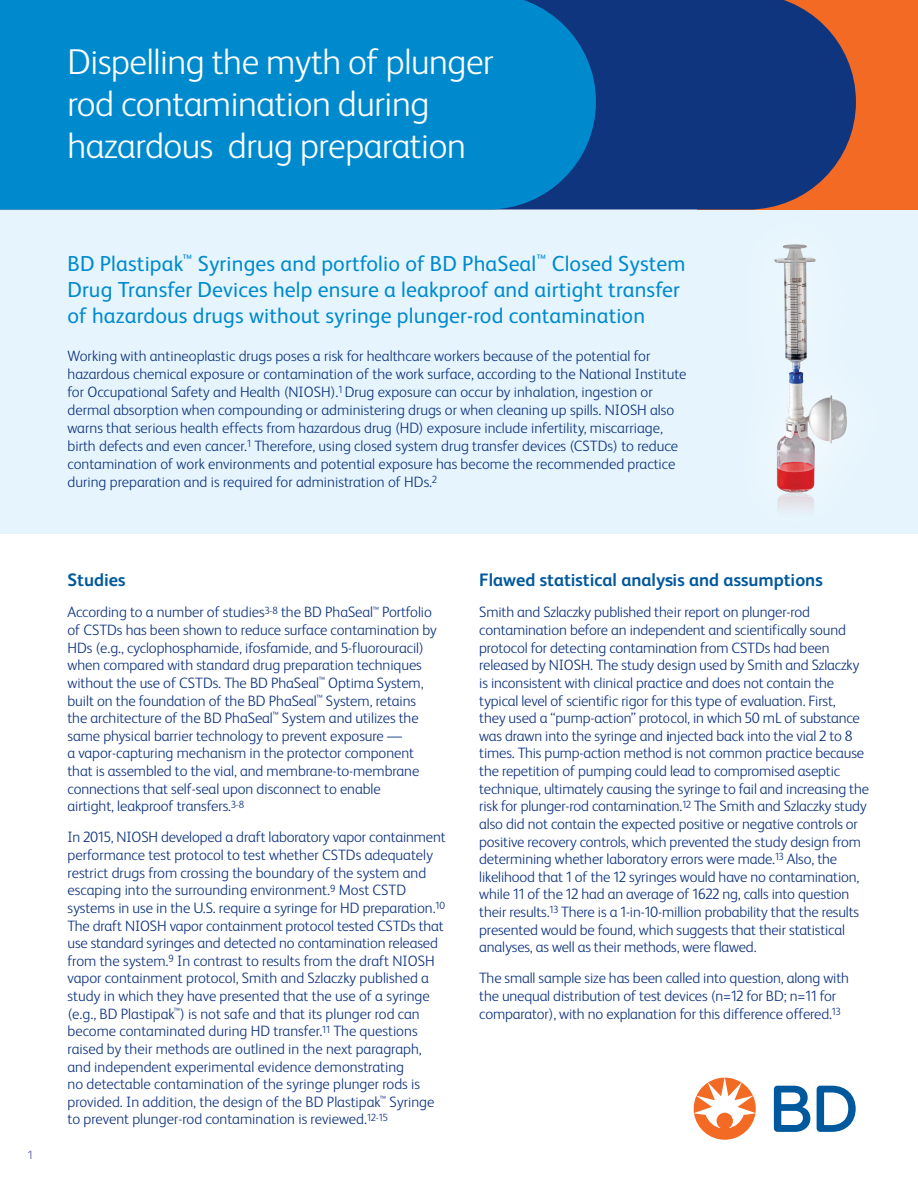
<style>
.page{position:relative;width:918px;height:1188px;background:#fff}
.page>*{position:absolute;margin:0;border:0;box-sizing:border-box;transform-origin:0 0}
.t1{font:300 36px/42px "FS Albert Pro";letter-spacing:-.01em;color:#fff}
.t2{font:21.75px/26.1px "FS Albert Pro";letter-spacing:.005em;color:#008ace}
.t3{font:700 18px "FS Albert Pro";color:#00589d}
.t4{font:300 15px/17.7px "FS Albert Pro";letter-spacing:-.005em;color:#10357f}
.t5{font:12px "FS Albert Pro";color:#777eb1}
</style>
<div class="page">
<div style="left:697px;top:0;width:221px;height:210px;background:#f26a24"></div>
<div style="left:596px;top:0;width:260px;height:210px;background:#10357f"></div>
<div style="left:0;top:0;width:596px;height:210px;background:#008ace"></div>
<div style="left:0;top:210px;width:918px;height:324px;background:#e6f5fd"></div>
<svg style="left:774px;top:1086px;width:82px;height:46px"></svg>
<svg style="left:694px;top:1078px;width:62px;height:62px"></svg>
<div style="left:725px;top:192px;width:174px;height:369px;background:#fff;opacity:.75"></div>
<img style="left:774px;top:244px;width:75px;height:249px">
<img style="left:777px;top:493px;width:38px;height:39px">
<p class="t5" style="left:28px;top:1146px;width:6px">1</p>
<h1 class="t1" style="left:68px;top:39px;width:428px">Dispelling the myth of plunger rod contamination during hazardous drug preparation</h1>
<h2 class="t2" style="left:67px;top:249px;width:619px">BD Plastipak<sup>™</sup> Syringes and portfolio of BD PhaSeal<sup>™</sup> Closed System<br>Drug Transfer Devices help ensure a leakproof and airtight transfer of hazardous drugs without syringe plunger-rod contamination</h2>
<p class="t4" style="left:67px;top:346px;width:620px">Working with antineoplastic drugs poses a risk for healthcare workers because of the potential for hazardous chemical exposure or contamination of the work surface, according to the National Institute for Occupational Safety and Health (NIOSH).<sup>1</sup> Drug exposure can occur by inhalation, ingestion or dermal absorption when compounding or administering drugs or when cleaning up spills. NIOSH also warns that serious health effects from hazardous drug (HD) exposure include infertility, miscarriage, birth defects and even cancer.<sup>1</sup> Therefore, using closed system drug transfer devices (CSTDs) to reduce contamination of work environments and potential exposure has become the recommended practice during preparation and is required for administration of HDs.<sup>2</sup></p>
<p class="t3" style="left:68px;top:567px;width:59px">Studies</p>
<p class="t4" style="left:67px;top:603px;width:371px">According to a number of studies<sup>3-8</sup> the BD PhaSeal<sup>™</sup> Portfolio of CSTDs has been shown to reduce surface contamination by HDs (e.g., cyclophosphamide, ifosfamide, and 5-fluorouracil) when compared with standard drug preparation techniques without the use of CSTDs. The BD PhaSeal<sup>™</sup> Optima System, built on the foundation of the BD PhaSeal<sup>™</sup> System, retains the architecture of the BD PhaSeal<sup>™</sup> System and utilizes the same physical barrier technology to prevent exposure —<br>a vapor-capturing mechanism in the protector component that is assembled to the vial, and membrane-to-membrane connections that self-seal upon disconnect to enable<br>airtight, leakproof transfers.<sup>3-8</sup></p>
<p class="t4" style="left:67px;top:828px;width:380px">In 2015, NIOSH developed a draft laboratory vapor containment performance test protocol to test whether CSTDs adequately restrict drugs from crossing the boundary of the system and escaping into the surrounding environment.<sup>9</sup> Most CSTD systems in use in the U.S. require a syringe for HD preparation.<sup>10<br></sup>The draft NIOSH vapor containment protocol tested CSTDs that use standard syringes and detected no contamination released from the system.<sup>9</sup> In contrast to results from the draft NIOSH vapor containment protocol, Smith and Szlaczky published a study in which they have presented that the use of a syringe (e.g., BD Plastipak<sup>™</sup>) is not safe and that its plunger rod can become contaminated during HD transfer.<sup>11</sup> The questions raised by their methods are outlined in the next paragraph, and independent experimental evidence demonstrating<br>no detectable contamination of the syringe plunger rods is provided. In addition, the design of the BD Plastipak<sup>™</sup> Syringe to prevent plunger-rod contamination is reviewed.<sup>12-15</sup></p>
<p class="t3" style="left:479px;top:567px;width:345px">Flawed statistical analysis and assumptions</p>
<p class="t4" style="left:479px;top:603px;width:391px">Smith and Szlaczky published their report on plunger-rod contamination before an independent and scientifically sound protocol for detecting contamination from CSTDs had been released by NIOSH. The study design used by Smith and Szlaczky is inconsistent with clinical practice and does not contain the typical level of scientific rigor for this type of evaluation. First,<br>they used a “pump-action” protocol, in which 50 mL of substance was drawn into the syringe and injected back into the vial 2 to 8 times. This pump-action method is not common practice because the repetition of pumping could lead to compromised aseptic technique, ultimately causing the syringe to fail and increasing the risk for plunger-rod contamination.<sup>12</sup> The Smith and Szlaczky study also did not contain the expected positive or negative controls or positive recovery controls, which prevented the study design from determining whether laboratory errors were made.<sup>13</sup> Also, the likelihood that 1 of the 12 syringes would have no contamination, while 11 of the 12 had an average of 1622 ng, calls into question their results.<sup>13</sup> There is a 1-in-10-million probability that the results presented would be found, which suggests that their statistical analyses, as well as their methods, were flawed.</p>
<p class="t4" style="left:479px;top:969px;width:371px">The small sample size has been called into question, along with the unequal distribution of test devices (n=12 for BD; n=11 for comparator), with no explanation for this difference offered.<sup>13</sup></p>
</div>
